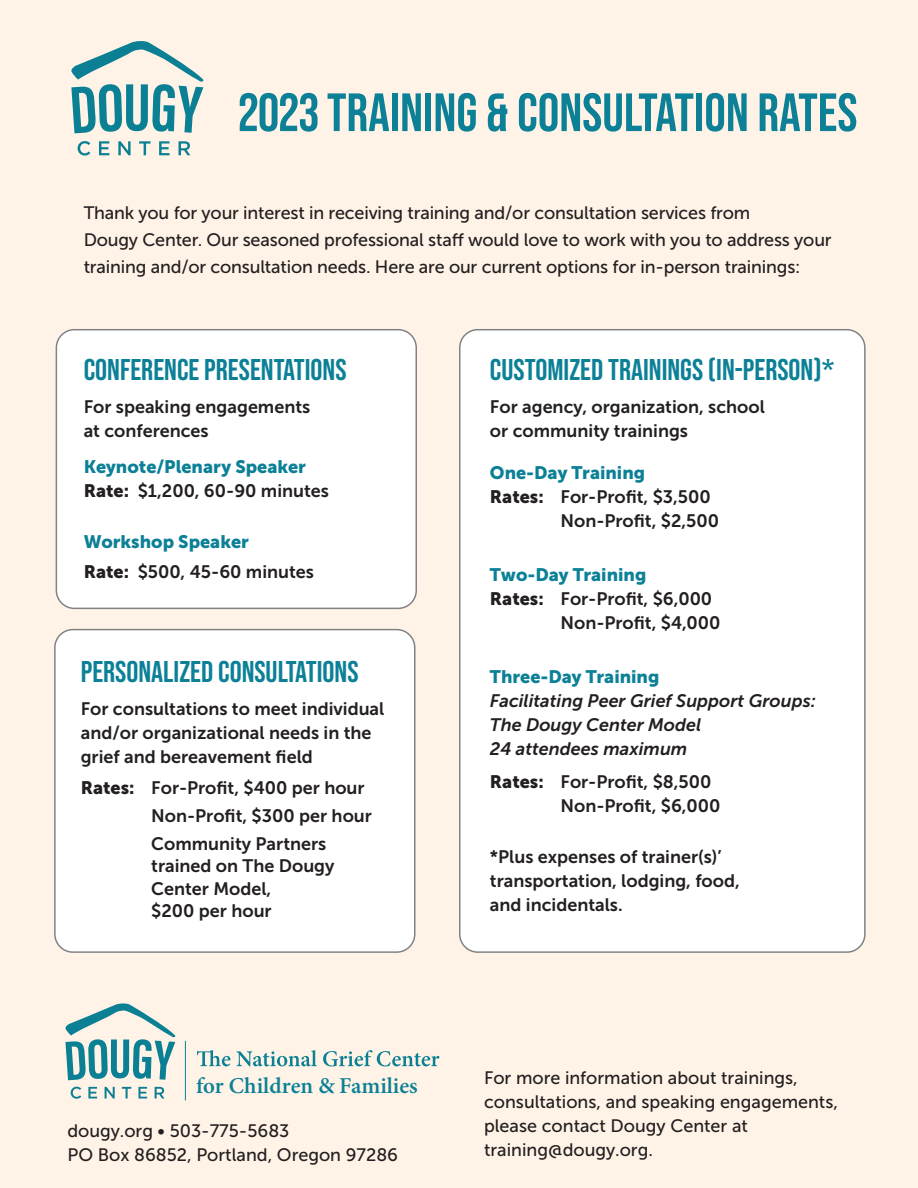
<style>
.page{position:relative;width:918px;height:1188px;background:#fef3e6}
.page>*{position:absolute;margin:0;border:0;box-sizing:border-box;transform-origin:0 0}
.t1{font:53.85px "Bebas Neue";color:#0b8096}
.t2{font:30px "Bebas Neue";color:#0b8096}
.t3{font:600 22.65px "Minion Pro";color:#0b8095}
.t4{font:18px/24px "Museo Sans 700";color:#231f20}
.t5{font:18px/24px "Museo Sans 500";letter-spacing:-.01em;color:#231f20}
.t6{font:18px "Museo Sans 900";color:#0b8096}
.t7{font:italic 18px/24px "Museo Sans 700";color:#231f20}
.s1{font-family:"Museo Sans 900"}
</style>
<div class="page">
<svg style="left:78px;top:141px;width:12px;height:15px"></svg>
<svg style="left:99px;top:141px;width:10px;height:14px"></svg>
<svg style="left:118px;top:141px;width:13px;height:14px"></svg>
<svg style="left:139px;top:141px;width:12px;height:14px"></svg>
<svg style="left:159px;top:141px;width:11px;height:14px"></svg>
<svg style="left:179px;top:141px;width:11px;height:14px"></svg>
<svg style="left:71px;top:41px;width:132px;height:92px"></svg>
<div style="left:460px;top:330px;width:405px;height:622px;background:#fff;border-radius:18px"></div>
<div style="left:459px;top:329px;width:407px;height:624px;border:2px solid #808285;border-radius:18px"></div>
<div style="left:56px;top:330px;width:360px;height:278px;background:#fff;border-radius:18px"></div>
<div style="left:56px;top:329px;width:361px;height:280px;border:2px solid #808285;border-radius:18px"></div>
<div style="left:55px;top:630px;width:360px;height:322px;background:#fff;border-radius:18px"></div>
<div style="left:54px;top:629px;width:362px;height:324px;border:2px solid #808285;border-radius:18px"></div>
<svg style="left:71px;top:1087px;width:10px;height:12px"></svg>
<svg style="left:88px;top:1087px;width:9px;height:12px"></svg>
<svg style="left:105px;top:1087px;width:10px;height:12px"></svg>
<svg style="left:122px;top:1087px;width:9px;height:12px"></svg>
<svg style="left:138px;top:1087px;width:9px;height:12px"></svg>
<svg style="left:155px;top:1087px;width:9px;height:12px"></svg>
<svg style="left:65px;top:1003px;width:110px;height:77px"></svg>
<svg style="left:197px;top:1050px;width:242px;height:16px"></svg>
<hr style="left:185px;top:1041px;width:1px;height:59px;background:#0b8095">
<h1 class="t1" style="left:238px;top:82px;width:621px">2023 TRAINING &amp; CONSULTATION RATES</h1>
<p class="t5" style="left:84px;top:200px;width:749px;line-height:27px">Thank you for your interest in receiving training and/or consultation services from<br>Dougy Center. Our seasoned professional staff would love to work with you to address your training and/or consultation needs. Here are our current options for in-person trainings:</p>
<h2 class="t2" style="left:84px;top:353px;width:264px">CONFERENCE PRESENTATIONS</h2>
<p class="t4" style="left:84px;top:395px;width:228px">For speaking engagements at conferences</p>
<p class="t6" style="left:84px;top:457px;width:224px">Keynote/Plenary Speaker</p>
<p class="t4" style="left:84px;top:479px;width:247px"><span class="s1">Rate:</span> $1,200, 60-90 minutes</p>
<p class="t6" style="left:84px;top:532px;width:167px">Workshop Speaker</p>
<p class="t4" style="left:84px;top:560px;width:232px"><span class="s1">Rate:</span> $500, 45-60 minutes</p>
<h2 class="t2" style="left:81px;top:654px;width:279px">PERSONALIZED CONSULTATIONS</h2>
<p class="t4" style="left:81px;top:696px;width:305px">For consultations to meet individual and/or organizational needs in the grief and bereavement field</p>
<p class="t4" style="left:151px;top:774px;width:222px;line-height:27.9px;text-indent:-71px"><span class="s1">Rates:</span> For-Profit, $400 per hour<br>Non-Profit, $300 per hour<br>Community Partners</p>
<p class="t4" style="left:151px;top:855px;width:185px;line-height:22.5px">trained on The Dougy<br>Center Model,<br>$200 per hour</p>
<p class="t3" style="left:196px;top:1071px;width:223px">for Children &amp; Families</p>
<p class="t5" style="left:68px;top:1119px;width:332px">dougy.org • 503-775-5683<br>PO Box 86852, Portland, Oregon 97286</p>
<h2 class="t2" style="left:490px;top:353px;width:346px">CUSTOMIZED TRAININGS (IN-PERSON)*</h2>
<p class="t4" style="left:490px;top:395px;width:276px">For agency, organization, school or community trainings</p>
<p class="t6" style="left:490px;top:463px;width:157px">One-Day Training</p>
<p class="t4" style="left:560px;top:485px;width:160px;text-indent:-71px"><span class="s1">Rates:</span> For-Profit, $3,500<br>Non-Profit, $2,500</p>
<p class="t6" style="left:490px;top:565px;width:158px">Two-Day Training</p>
<p class="t4" style="left:560px;top:587px;width:162px;text-indent:-71px"><span class="s1">Rates:</span> For-Profit, $6,000<br>Non-Profit, $4,000</p>
<p class="t6" style="left:490px;top:667px;width:171px">Three-Day Training</p>
<p class="t7" style="left:490px;top:689px;width:328px">Facilitating Peer Grief Support Groups:<br>The Dougy Center Model<br>24 attendees maximum</p>
<p class="t4" style="left:560px;top:770px;width:161px;text-indent:-71px"><span class="s1">Rates:</span> For-Profit, $8,500<br>Non-Profit, $6,000</p>
<p class="t4" style="left:490px;top:845px;width:251px">*Plus expenses of trainer(s)’ transportation, lodging, food, and incidentals.</p>
<p class="t5" style="left:484px;top:1066px;width:356px">For more information about trainings, consultations, and speaking engagements, please contact Dougy Center at training@dougy.org.</p>
</div>
